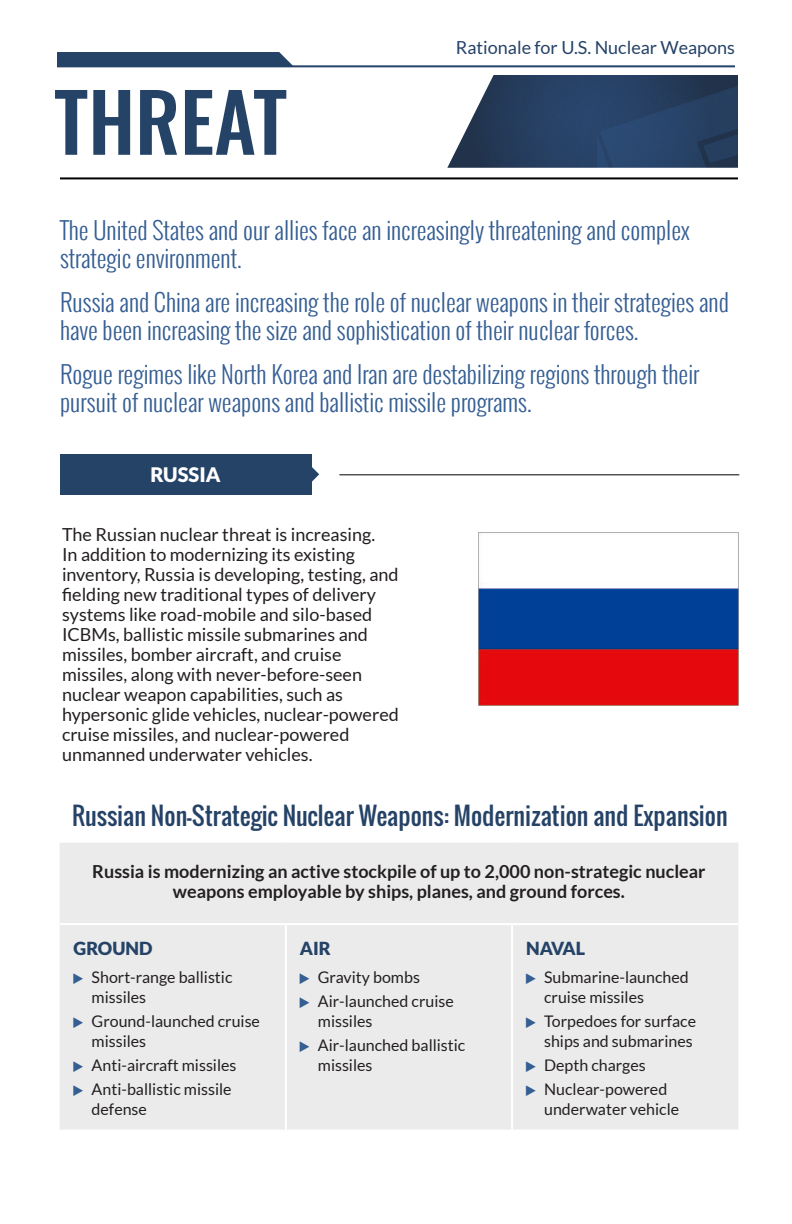
<style>
.page{position:relative;width:792px;height:1224px;background:#fff}
.page>*{position:absolute;margin:0;border:0;box-sizing:border-box;transform-origin:0 0}
.t1{font:500 80px "Oswald";color:#254267}
.t2{font:300 24px/28px "Oswald";color:#355e93}
.t3{font:24px "Oswald";color:#254267}
.t4{font:900 20px "Lato";color:#fff}
.t5{font:18px/20px "Lato";color:#231f20}
.t6{font:700 18px/20px "Lato";color:#231f20;text-align:center}
.t7{font:18px "Lato";color:#254267}
.t8{font:900 18px "Lato";color:#254267}
.t9{font:16px/20px "Lato";color:#231f20}
</style>
<div class="page">
<div style="left:57px;top:52px;width:235px;height:13px;background:#254267"></div>
<hr style="left:57px;top:65px;width:678px;height:2px;background:#254267">
<hr style="left:60px;top:177px;width:678px;height:2px;background:#000">
<img style="left:447px;top:75px;width:291px;height:93px">
<hr style="left:339px;top:474px;width:400px;height:1px;background:#000">
<svg style="left:311px;top:456px;width:8px;height:36px"></svg>
<div style="left:60px;top:454px;width:251px;height:41px;background:#254267"></div>
<div style="left:60px;top:843px;width:678px;height:287px;background:#ebebeb"></div>
<hr style="left:285px;top:925px;width:2px;height:205px;background:#fff">
<hr style="left:511px;top:925px;width:2px;height:205px;background:#fff">
<hr style="left:60px;top:923px;width:226px;height:2px;background:#fff">
<hr style="left:286px;top:923px;width:226px;height:2px;background:#fff">
<hr style="left:512px;top:923px;width:226px;height:2px;background:#fff">
<img style="left:478px;top:532px;width:260px;height:174px">
<svg style="left:74px;top:973px;width:9px;height:11px"></svg>
<svg style="left:74px;top:1017px;width:9px;height:11px"></svg>
<svg style="left:74px;top:1061px;width:9px;height:11px"></svg>
<svg style="left:74px;top:1085px;width:9px;height:11px"></svg>
<svg style="left:300px;top:973px;width:9px;height:11px"></svg>
<svg style="left:300px;top:997px;width:9px;height:11px"></svg>
<svg style="left:300px;top:1041px;width:9px;height:11px"></svg>
<svg style="left:526px;top:973px;width:10px;height:11px"></svg>
<svg style="left:526px;top:1017px;width:10px;height:11px"></svg>
<svg style="left:526px;top:1061px;width:10px;height:11px"></svg>
<svg style="left:526px;top:1085px;width:10px;height:11px"></svg>
<h1 class="t1" style="left:54px;top:80px;width:235px">THREAT</h1>
<p class="t7" style="left:456px;top:38px;width:281px">Rationale for U.S. Nuclear Weapons</p>
<h2 class="t2" style="left:60px;top:216px;width:632px">The United States and our allies face an increasingly threatening and complex strategic environment.</h2>
<h2 class="t2" style="left:60px;top:288px;width:670px">Russia and China are increasing the role of nuclear weapons in their strategies and have been increasing the size and sophistication of their nuclear forces.</h2>
<h2 class="t2" style="left:60px;top:360px;width:641px">Rogue regimes like North Korea and Iran are destabilizing regions through their pursuit of nuclear weapons and ballistic missile programs.</h2>
<p class="t4" style="left:151px;top:463px;width:72px">RUSSIA</p>
<p class="t5" style="left:62px;top:524px;width:338px">The Russian nuclear threat is increasing.<br>In addition to modernizing its existing inventory, Russia is developing, testing, and fielding new traditional types of delivery systems like road-mobile and silo-based ICBMs, ballistic missile submarines and missiles, bomber aircraft, and cruise missiles, along with never-before-seen nuclear weapon capabilities, such as hypersonic glide vehicles, nuclear-powered cruise missiles, and nuclear-powered unmanned underwater vehicles.</p>
<h2 class="t3" style="left:72px;top:797px;width:657px">Russian Non-Strategic Nuclear Weapons: Modernization and Expansion</h2>
<p class="t6" style="left:92px;top:861px;width:615px">Russia is modernizing an active stockpile of up to 2,000 non-strategic nuclear weapons employable by ships, planes, and ground forces.</p>
<p class="t8" style="left:74px;top:937px;width:80px">GROUND</p>
<p class="t9" style="left:92px;top:967px;width:142px">Short-range ballistic missiles</p>
<p class="t9" style="left:92px;top:1011px;width:170px">Ground-launched cruise missiles</p>
<p class="t9" style="left:92px;top:1053px;width:146px;line-height:24px">Anti-aircraft missiles<br>Anti-ballistic missile</p>
<p class="t9" style="left:92px;top:1099px;width:57px">defense</p>
<p class="t8" style="left:300px;top:937px;width:32px">AIR</p>
<p class="t9" style="left:318px;top:965px;width:137px;line-height:24px">Gravity bombs<br>Air-launched cruise</p>
<p class="t9" style="left:318px;top:1009px;width:149px;line-height:24px">missiles<br>Air-launched ballistic</p>
<p class="t9" style="left:318px;top:1055px;width:56px">missiles</p>
<p class="t8" style="left:526px;top:937px;width:61px">NAVAL</p>
<p class="t9" style="left:544px;top:967px;width:146px">Submarine-launched cruise missiles</p>
<p class="t9" style="left:544px;top:1011px;width:154px">Torpedoes for surface ships and submarines</p>
<p class="t9" style="left:544px;top:1053px;width:125px;line-height:24px">Depth charges<br>Nuclear-powered</p>
<p class="t9" style="left:544px;top:1099px;width:137px">underwater vehicle</p>
</div>
